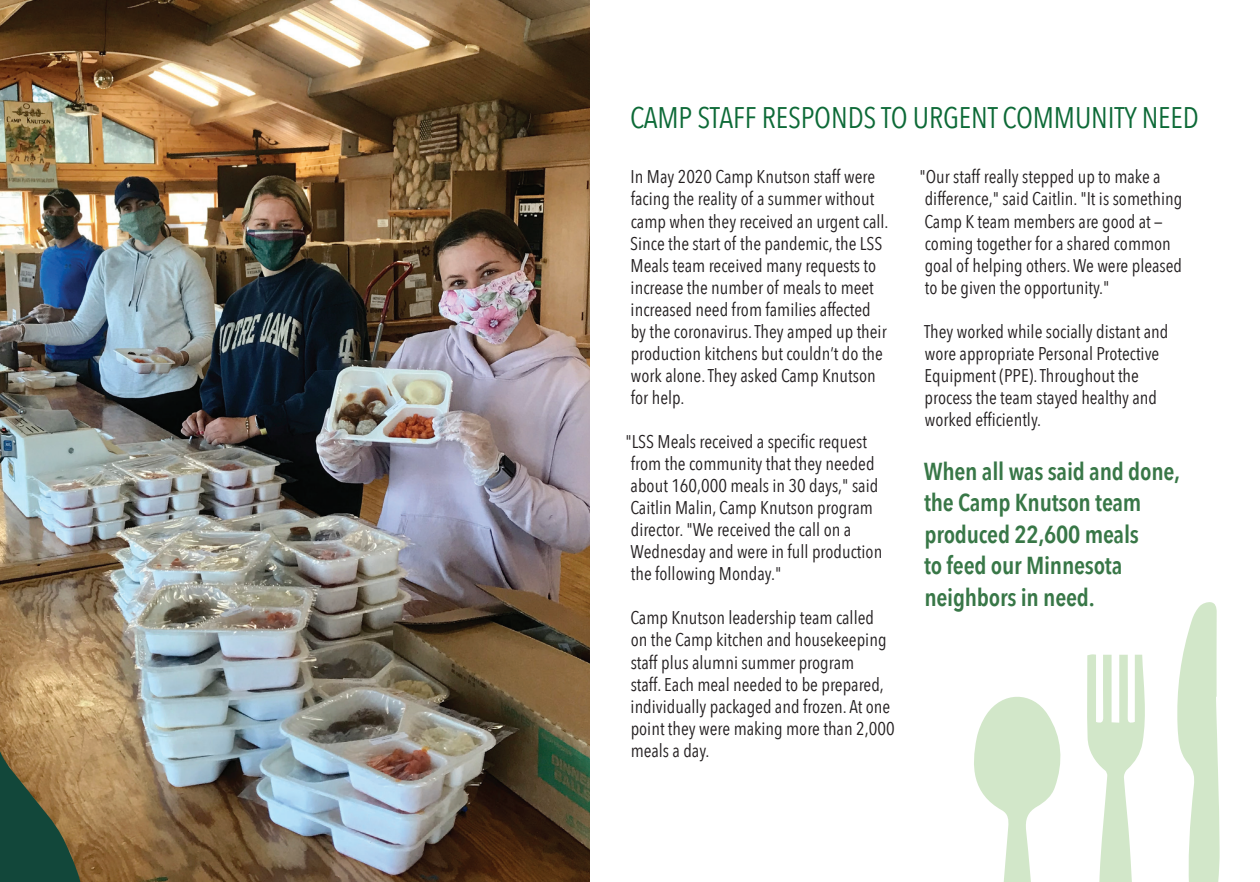
<style>
.page{position:relative;width:1260px;height:882px;background:#fff}
.page>*{position:absolute;margin:0;border:0;box-sizing:border-box;transform-origin:0 0}
.t1{font:29.75px "Avenir Next Condensed";letter-spacing:-.005em;color:#0d6a37}
.t2{font:600 24.5px/31.5px "Avenir Next Condensed";letter-spacing:-.01em;color:#387747}
.t3{font:18.38px/22.1px "Avenir Next Condensed";color:#231f20}
</style>
<div class="page">
<img style="left:0;top:0;width:589px;height:882px">
<img style="left:0;top:411px;width:84px;height:471px">
<svg style="left:974px;top:697px;width:87px;height:185px"></svg>
<svg style="left:1087px;top:654px;width:58px;height:228px"></svg>
<svg style="left:1177px;top:602px;width:43px;height:280px"></svg>
<h1 class="t1" style="left:630px;top:92px;width:570px">CAMP STAFF RESPONDS TO URGENT COMMUNITY NEED</h1>
<p class="t3" style="left:630px;top:165px;width:260px">In May 2020 Camp Knutson staff were facing the reality of a summer without camp when they received an urgent call.<br>Since the start of the pandemic, the LSS Meals team received many requests to increase the number of meals to meet increased need from families affected by the coronavirus. They amped up their production kitchens but couldn’t do the work alone. They asked Camp Knutson for help.</p>
<p class="t3" style="left:625px;top:430px;width:258px">"LSS Meals received a specific request from the community that they needed about 160,000 meals in 30 days," said Caitlin Malin, Camp Knutson program director. "We received the call on a Wednesday and were in full production the following Monday."</p>
<p class="t3" style="left:630px;top:606px;width:266px">Camp Knutson leadership team called on the Camp kitchen and housekeeping staff plus alumni summer program<br>staff. Each meal needed to be prepared, individually packaged and frozen. At one point they were making more than 2,000 meals a day.</p>
<p class="t3" style="left:919px;top:165px;width:264px">"Our staff really stepped up to make a difference," said Caitlin. "It is something Camp K team members are good at — coming together for a shared common goal of helping others. We were pleased to be given the opportunity."</p>
<p class="t3" style="left:924px;top:319px;width:246px">They worked while socially distant and wore appropriate Personal Protective Equipment (PPE). Throughout the process the team stayed healthy and worked efficiently.</p>
<h2 class="t2" style="left:924px;top:455px;width:258px">When all was said and done, the Camp Knutson team produced 22,600 meals<br>to feed our Minnesota neighbors in need.</h2>
</div>
